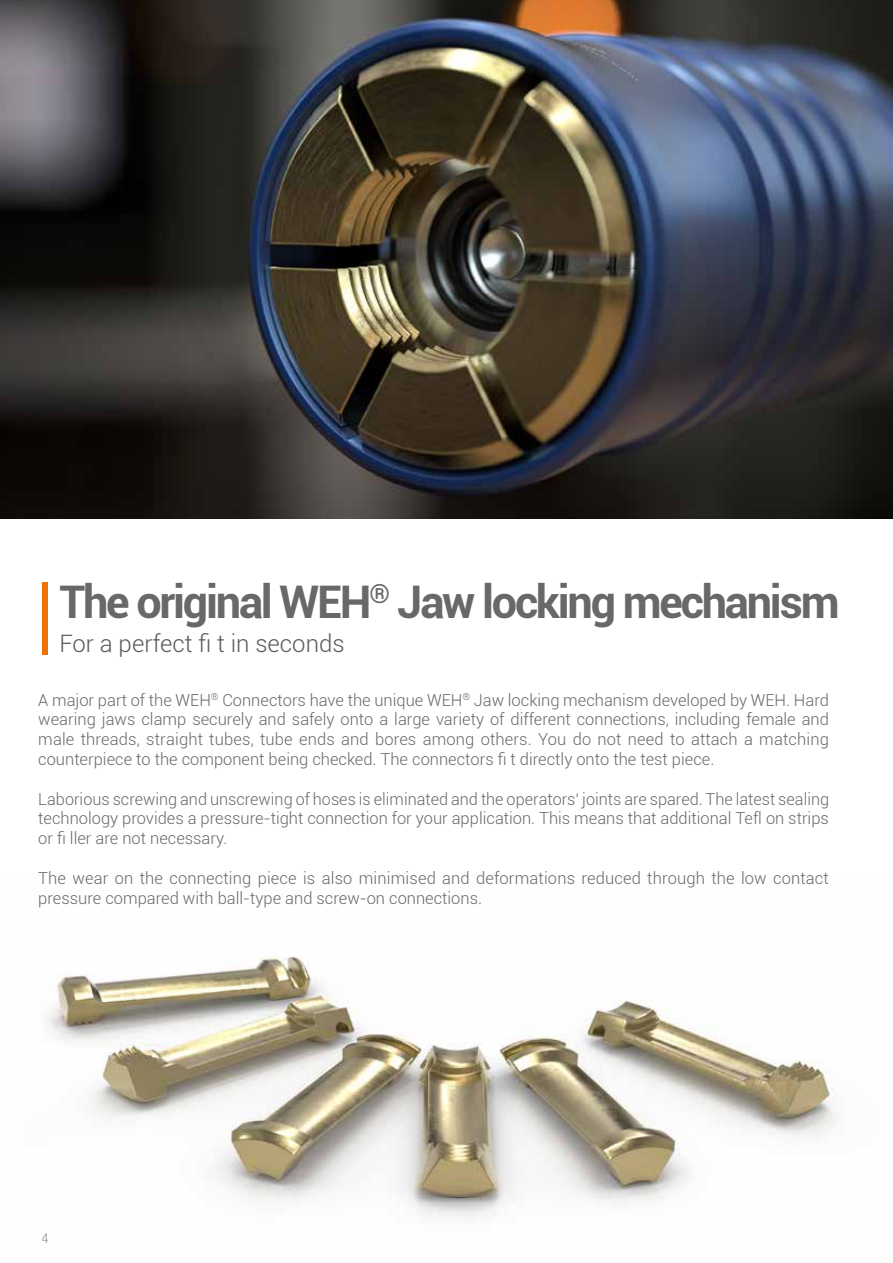
<style>
.page{position:relative;width:893px;height:1263px;background:#fff}
.page>*{position:absolute;margin:0;border:0;box-sizing:border-box;transform-origin:0 0}
.t1{font:700 45px "Roboto";letter-spacing:-.05em;color:#68686a}
.t2{font:300 24px "Roboto";color:#5a585d}
.t3{font:300 16.5px/19.8px "Roboto";color:#68686a;text-align:justify}
.t4{font:300 13.5px "Roboto";color:#68686a}
</style>
<div class="page">
<img style="left:48px;top:956px;width:789px;height:261px">
<img style="left:0;top:0;width:893px;height:519px">
<div style="left:43px;top:583px;width:5px;height:72px;background:#ee7203"></div>
<h1 class="t1" style="left:60px;top:571px;width:782px">The original WEH<sup>®</sup> Jaw locking mechanism</h1>
<h2 class="t2" style="left:60px;top:626px;width:287px">For a perfect fi t in seconds</h2>
<p class="t3" style="left:38px;top:689px;width:792px">A major part of the WEH<sup>®</sup> Connectors have the unique WEH<sup>®</sup> Jaw locking mechanism developed by WEH. Hard wearing jaws clamp securely and safely onto a large variety of different connections, including female and male threads, straight tubes, tube ends and bores among others. You do not need to attach a matching counterpiece to the component being checked. The connectors fi t directly onto the test piece.</p>
<p class="t3" style="left:38px;top:788px;width:792px">Laborious screwing and unscrewing of hoses is eliminated and the operators‘ joints are spared. The latest sealing technology provides a pressure-tight connection for your application. This means that additional Tefl on strips or fi ller are not necessary.</p>
<p class="t3" style="left:38px;top:867px;width:792px">The wear on the connecting piece is also minimised and deformations reduced through the low contact pressure compared with ball-type and screw-on connections.</p>
<p class="t4" style="left:42px;top:1229px;width:9px">4</p>
</div>
